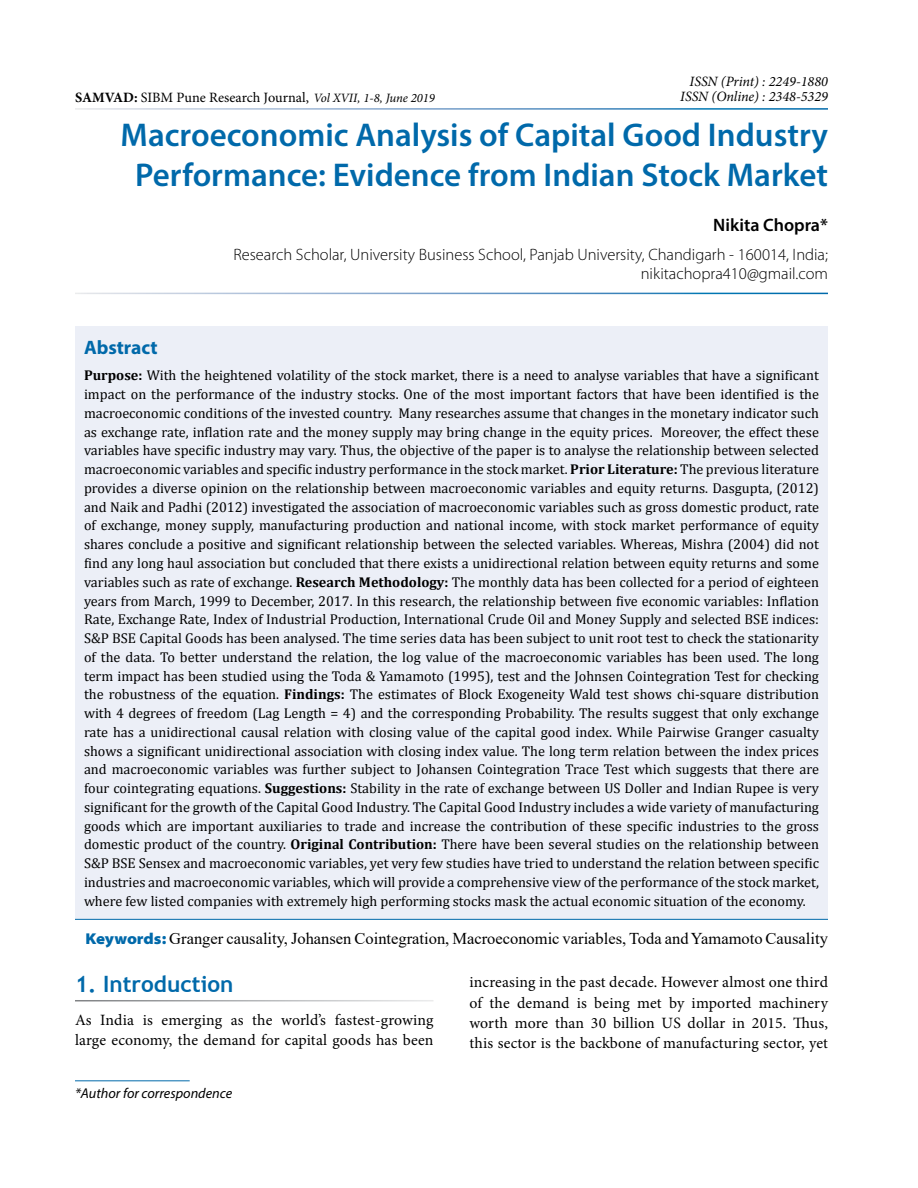
<style>
.page{position:relative;width:918px;height:1188px;background:#fff}
.page>*{position:absolute;margin:0;border:0;box-sizing:border-box;transform-origin:0 0}
.t1{font:600 33px/40.5px "Myriad Pro";color:#0069aa;text-align:center}
.t2{font:700 22.5px "Trebuchet MS";color:#0069aa}
.t3{font:700 19.5px "Myriad Pro";color:#0069aa}
.t4{font:600 18px "Myriad Pro";color:#000}
.t5{font:300 16.5px/19.5px "Myriad Pro";color:#000;text-align:right}
.t6{font:16.5px "Times New Roman";color:#000}
.t7{font:15.75px/20.2px "Minion Pro";letter-spacing:.005em;color:#000}
.t8{font:14.25px/18.8px "Cambria";color:#000;text-align:justify}
.t9{font:14.25px "Minion Pro";color:#000}
.t10{font:italic 14.25px/15px "Minion Pro";color:#000;text-align:right}
.t11{font:italic 14.25px "Myriad Pro";color:#000}
.s1{font-weight:700}
.s2{font-style:italic;font-size:12.75px}
.s3{font-family:"Myriad Pro";font-weight:900;font-stretch:semi-expanded;font-size:15.75px;color:#0069aa}
</style>
<div class="page">
<hr style="left:75px;top:1080px;width:115px;height:1px;background:#0069aa">
<div style="left:75px;top:326px;width:753px;height:593px;background:#eceff7"></div>
<hr style="left:75px;top:919px;width:753px;height:1px;background:#0069aa">
<p class="t10" style="left:680px;top:74px;width:149px">ISSN (Print) : 2249-1880<br>ISSN (Online) : 2348-5329</p>
<h1 class="t1" style="left:121px;top:113px;width:709px">Macroeconomic Analysis of Capital Good Industry<br>Performance: Evidence from Indian Stock Market</h1>
<p class="t4" style="left:713px;top:214px;width:116px">Nikita Chopra*</p>
<p class="t5" style="left:233px;top:245px;width:596px">Research Scholar, University Business School, Panjab University, Chandigarh - 160014, India; nikitachopra410@gmail.com</p>
<p class="t9" style="left:75px;top:88px;width:362px"><span class="s1">SAMVAD:</span> SIBM Pune Research Journal, <span class="s2">Vol XVII, 1-8, June 2019</span></p>
<h3 class="t3" style="left:84px;top:335px;width:75px">Abstract</h3>
<p class="t8" style="left:84px;top:366px;width:737px"><span class="s1">Purpose:</span> With the heightened volatility of the stock market, there is a need to analyse variables that have a significant impact on the performance of the industry stocks. One of the most important factors that have been identified is the macroeconomic conditions of the invested country. Many researches assume that changes in the monetary indicator such as exchange rate, inflation rate and the money supply may bring change in the equity prices. Moreover, the effect these variables have specific industry may vary. Thus, the objective of the paper is to analyse the relationship between selected macroeconomic variables and specific industry performance in the stock market. <span class="s1">Prior Literature:</span> The previous literature provides a diverse opinion on the relationship between macroeconomic variables and equity returns. Dasgupta, (2012) and Naik and Padhi (2012) investigated the association of macroeconomic variables such as gross domestic product, rate of exchange, money supply, manufacturing production and national income, with stock market performance of equity shares conclude a positive and significant relationship between the selected variables. Whereas, Mishra (2004) did not find any long haul association but concluded that there exists a unidirectional relation between equity returns and some variables such as rate of exchange. <span class="s1">Research Methodology:</span> The monthly data has been collected for a period of eighteen years from March, 1999 to December, 2017. In this research, the relationship between five economic variables: Inflation Rate, Exchange Rate, Index of Industrial Production, International Crude Oil and Money Supply and selected BSE indices:<br>S&amp;P BSE Capital Goods has been analysed. The time series data has been subject to unit root test to check the stationarity of the data. To better understand the relation, the log value of the macroeconomic variables has been used. The long term impact has been studied using the Toda &amp; Yamamoto (1995), test and the Johnsen Cointegration Test for checking the robustness of the equation. <span class="s1">Findings:</span> The estimates of Block Exogeneity Wald test shows chi-square distribution with 4 degrees of freedom (Lag Length = 4) and the corresponding Probability. The results suggest that only exchange rate has a unidirectional causal relation with closing value of the capital good index. While Pairwise Granger casualty shows a significant unidirectional association with closing index value. The long term relation between the index prices and macroeconomic variables was further subject to Johansen Cointegration Trace Test which suggests that there are four cointegrating equations. <span class="s1">Suggestions:</span> Stability in the rate of exchange between US Doller and Indian Rupee is very significant for the growth of the Capital Good Industry. The Capital Good Industry includes a wide variety of manufacturing goods which are important auxiliaries to trade and increase the contribution of these specific industries to the gross domestic product of the country. <span class="s1">Original Contribution:</span> There have been several studies on the relationship between S&amp;P BSE Sensex and macroeconomic variables, yet very few studies have tried to understand the relation between specific industries and macroeconomic variables, which will provide a comprehensive view of the performance of the stock market, where few listed companies with extremely high performing stocks mask the actual economic situation of the economy.</p>
<p class="t6" style="left:86px;top:927px;width:744px"><span class="s3">Keywords:</span> Granger causality, Johansen Cointegration, Macroeconomic variables, Toda and Yamamoto Causality</p>
<h2 class="t2" style="left:75px;top:970px;width:160px">1. Introduction</h2>
<p class="t7" style="left:75px;top:1010px;width:360px">As India is emerging as the world’s fastest-growing large economy, the demand for capital goods has been</p>
<p class="t11" style="left:75px;top:1084px;width:159px">*Author for correspondence</p>
<p class="t7" style="left:470px;top:972px;width:360px;text-align:justify">increasing in the past decade. However almost one third of the demand is being met by imported machinery worth more than 30 billion US dollar in 2015. Thus, this sector is the backbone of manufacturing sector, yet</p>
</div>
